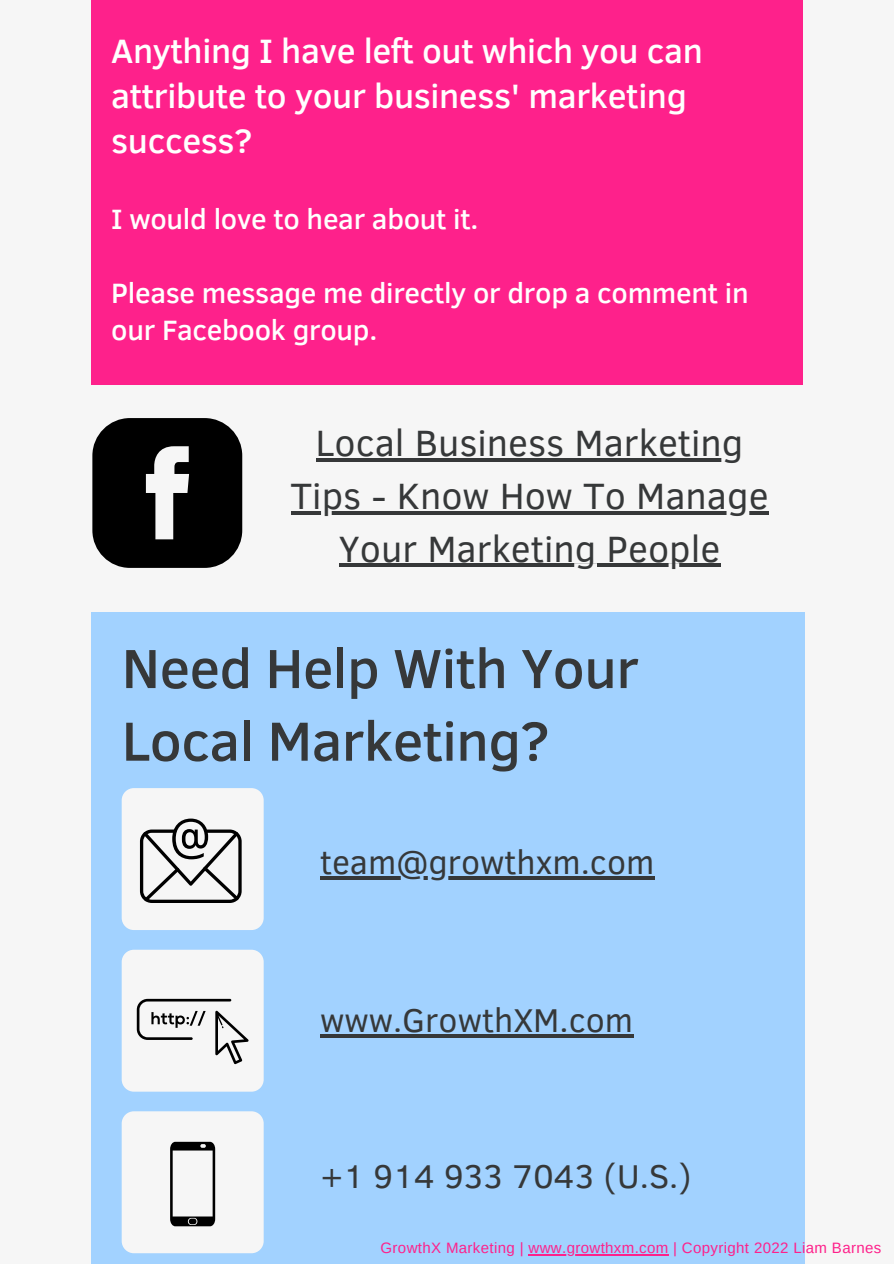
<style>
.page{position:relative;width:894px;height:1264px;background:#fff}
.page>*{position:absolute;margin:0;border:0;box-sizing:border-box;transform-origin:0 0}
.t1{font:500 56.1px/72.6px "Clear Sans";letter-spacing:-.01em;color:#363839}
.t2{font:37.5px/52.9px "Clear Sans";color:#363839;text-align:center}
.t3{font:500 34.65px/45px "Clear Sans";letter-spacing:-.01em;color:#fffffe}
.t4{font:33.75px "Clear Sans";color:#363839}
.t5{font:500 28.65px/37.2px "Clear Sans";letter-spacing:-.01em;color:#fffffe}
.t6{font:15px "Arimo";letter-spacing:.025em;color:#fe218b}
</style>
<div class="page">
<div style="left:0;top:0;width:893px;height:1263px;background:#f6f6f6"></div>
<div style="left:91px;top:0;width:711px;height:384px;background:#fe218b"></div>
<div style="left:91px;top:612px;width:713px;height:651px;background:#a2d2ff"></div>
<div style="left:122px;top:788px;width:141px;height:142px;background:#f6f6f6;border-radius:12px"></div>
<div style="left:122px;top:949px;width:141px;height:142px;background:#f6f6f6;border-radius:12px"></div>
<div style="left:122px;top:1111px;width:141px;height:142px;background:#f6f6f6;border-radius:12px"></div>
<svg style="left:92px;top:418px;width:150px;height:150px"></svg>
<svg style="left:140px;top:818px;width:101px;height:85px"></svg>
<svg style="left:137px;top:998px;width:111px;height:66px"></svg>
<svg style="left:170px;top:1141px;width:45px;height:85px"></svg>
<div style="left:189px;top:1218px;width:7px;height:6px;background:#000;border-radius:3px"></div>
<hr style="left:315px;top:458px;width:428px;height:3px;background:#363839">
<hr style="left:290px;top:511px;width:478px;height:3px;background:#363839">
<hr style="left:339px;top:563px;width:381px;height:4px;background:#363839">
<hr style="left:320px;top:876px;width:334px;height:3px;background:#363839">
<hr style="left:320px;top:1034px;width:313px;height:3px;background:#363839">
<hr style="left:528px;top:1254px;width:140px;height:1px;background:#fe218b">
<p class="t3" style="left:111px;top:27px;width:593px">Anything I have left out which you can attribute to your business' marketing success?</p>
<p class="t5" style="left:111px;top:198px;width:368px">I would love to hear about it.</p>
<p class="t5" style="left:111px;top:273px;width:638px">Please message me directly or drop a comment in our Facebook group.</p>
<p class="t2" style="left:290px;top:414px;width:479px">Local Business Marketing<br>Tips - Know How To Manage<br>Your Marketing People</p>
<p class="t1" style="left:122px;top:629px;width:518px">Need Help With Your<br>Local Marketing?</p>
<p class="t4" style="left:320px;top:837px;width:336px">team@growthxm.com</p>
<p class="t4" style="left:320px;top:995px;width:314px">www.GrowthXM.com</p>
<p class="t4" style="left:320px;top:1151px;width:373px">+1 914 933 7043 (U.S.)</p>
<p class="t6" style="left:380px;top:1239px;width:502px">GrowthX Marketing | www.growthxm.com | Copyright 2022 Liam Barnes</p>
</div>
